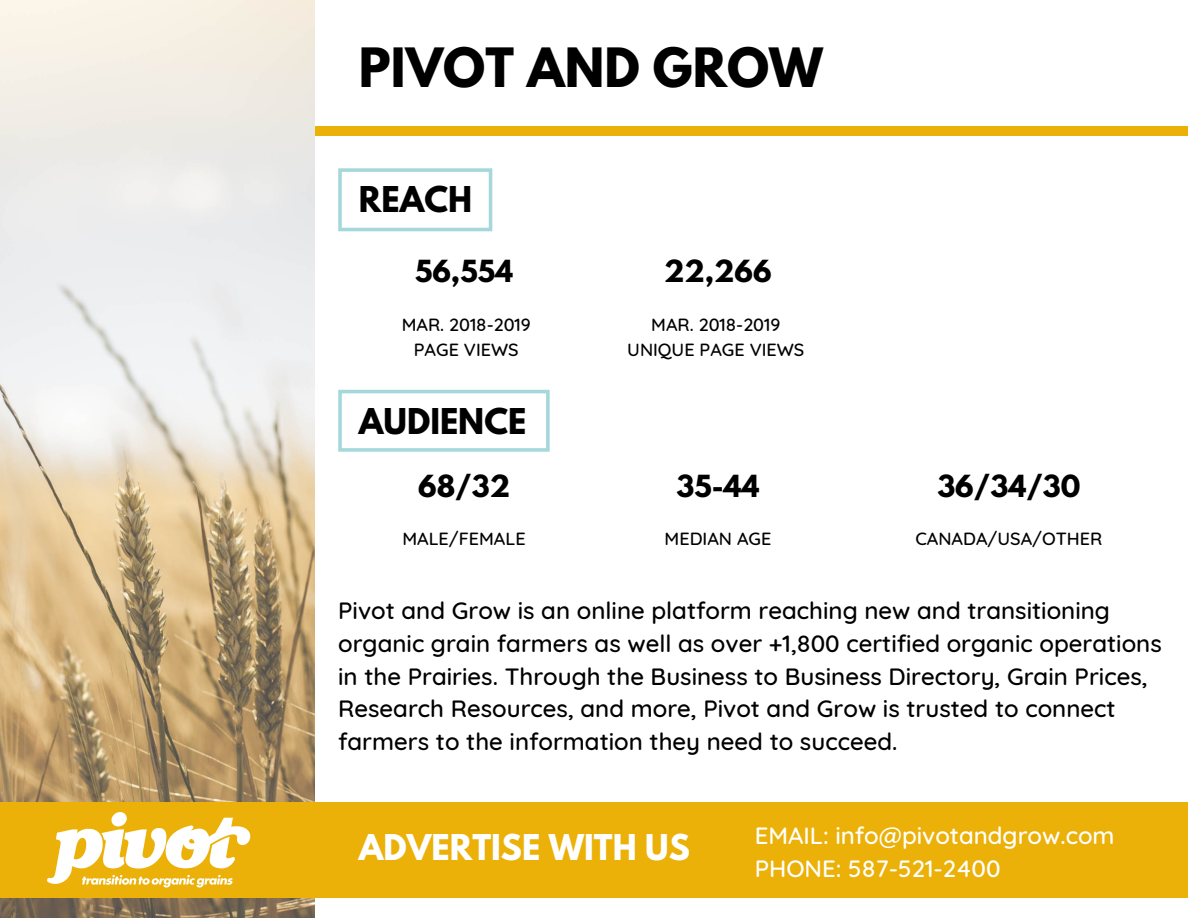
<style>
.page{position:relative;width:1188px;height:918px;background:#fff}
.page>*{position:absolute;margin:0;border:0;box-sizing:border-box;transform-origin:0 0}
.t1{font:700 48px "League Spartan";color:#000}
.t2{font:700 31.5px "League Spartan";color:#fff}
.t3{font:700 31.5px "League Spartan";color:#000}
.t4{font:700 27px "League Spartan";color:#000}
.t5{font:500 24px/32.7px "Quicksand";color:#000}
.t6{font:500 24px/32.7px "Quicksand";color:#fff}
.t7{font:500 18px/24.8px "Quicksand";color:#000;text-align:center}
</style>
<div class="page">
<div style="left:10px;top:126px;width:1178px;height:9px;background:#ebb108"></div>
<img style="left:0;top:0;width:314px;height:918px">
<svg style="left:338px;top:172px;width:4px;height:56px"></svg>
<svg style="left:338px;top:228px;width:4px;height:3px"></svg>
<hr style="left:489px;top:172px;width:3px;height:56px;background:#a5d8da">
<hr style="left:342px;top:228px;width:147px;height:3px;background:#a5d8da">
<svg style="left:489px;top:168px;width:3px;height:4px"></svg>
<svg style="left:338px;top:168px;width:4px;height:4px"></svg>
<svg style="left:342px;top:168px;width:147px;height:4px"></svg>
<div style="left:0;top:802px;width:1188px;height:96px;background:#ebb108"></div>
<svg style="left:546px;top:448px;width:4px;height:4px"></svg>
<svg style="left:338px;top:393px;width:4px;height:55px"></svg>
<svg style="left:338px;top:448px;width:4px;height:4px"></svg>
<svg style="left:546px;top:393px;width:4px;height:55px"></svg>
<svg style="left:342px;top:448px;width:204px;height:4px"></svg>
<svg style="left:546px;top:390px;width:4px;height:3px"></svg>
<svg style="left:338px;top:390px;width:4px;height:3px"></svg>
<hr style="left:342px;top:390px;width:204px;height:3px;background:#a5d8da">
<img style="left:47px;top:812px;width:204px;height:76px">
<h1 class="t1" style="left:359px;top:44px;width:465px">PIVOT AND GROW</h1>
<h2 class="t3" style="left:359px;top:184px;width:115px">REACH</h2>
<p class="t4" style="left:415px;top:257px;width:99px">56,554</p>
<p class="t7" style="left:402px;top:312px;width:131px">MAR. 2018-2019<br>PAGE VIEWS</p>
<h2 class="t3" style="left:359px;top:406px;width:169px">AUDIENCE</h2>
<p class="t4" style="left:664px;top:257px;width:109px">22,266</p>
<p class="t7" style="left:627px;top:312px;width:179px">MAR. 2018-2019<br>UNIQUE PAGE VIEWS</p>
<p class="t4" style="left:418px;top:473px;width:93px">68/32</p>
<p class="t4" style="left:676px;top:473px;width:85px">35-44</p>
<p class="t4" style="left:937px;top:473px;width:145px">36/34/30</p>
<p class="t7" style="left:402px;top:526px;width:125px">MALE/FEMALE</p>
<p class="t7" style="left:665px;top:526px;width:108px">MEDIAN AGE</p>
<p class="t7" style="left:915px;top:526px;width:189px">CANADA/USA/OTHER</p>
<p class="t5" style="left:338px;top:594px;width:825px">Pivot and Grow is an online platform reaching new and transitioning organic grain farmers as well as over +1,800 certified organic operations in the Prairies. Through the Business to Business Directory, Grain Prices, Research Resources, and more, Pivot and Grow is trusted to connect farmers to the information they need to succeed.</p>
<h2 class="t2" style="left:359px;top:832px;width:332px">ADVERTISE WITH US</h2>
<p class="t6" style="left:755px;top:819px;width:361px">EMAIL: info@pivotandgrow.com<br>PHONE: 587-521-2400</p>
</div>
